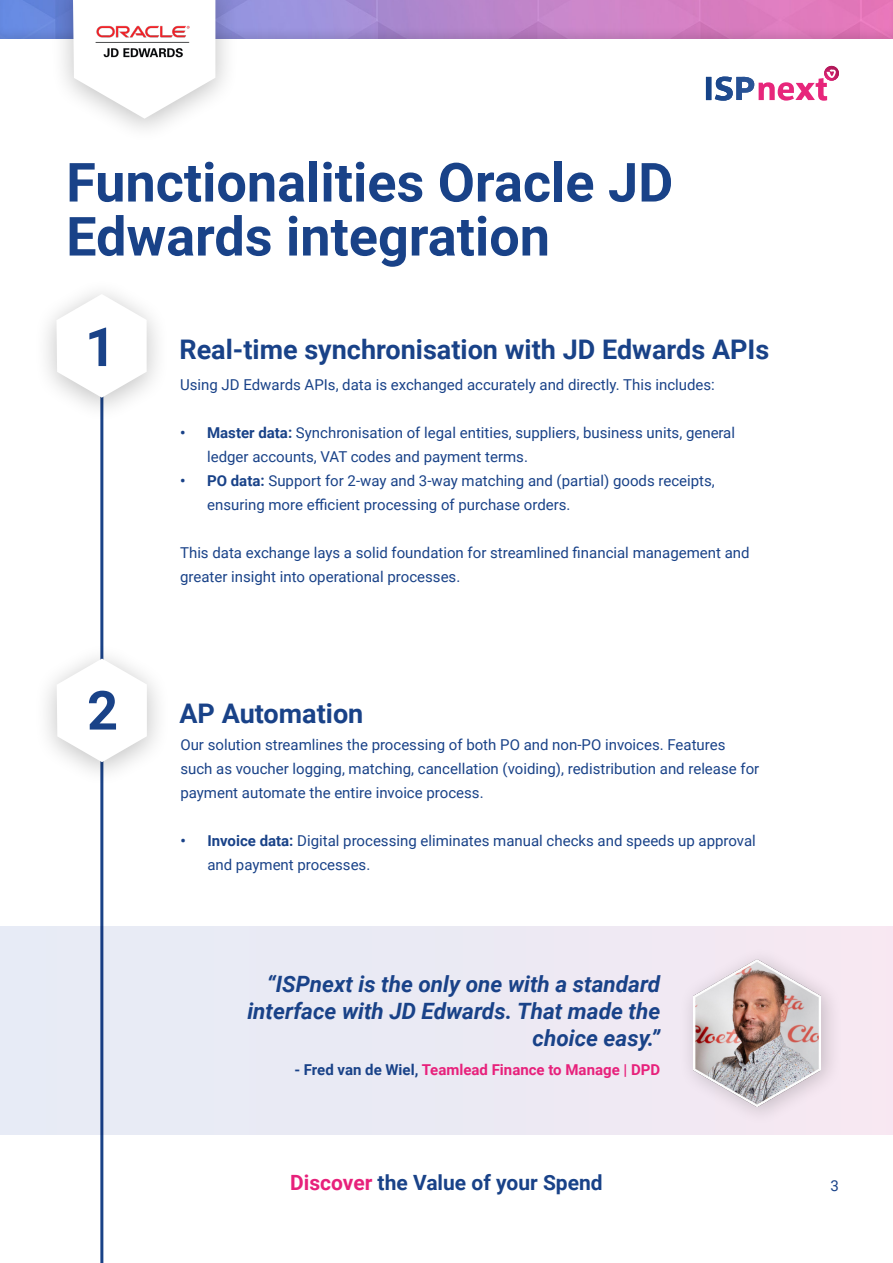
<style>
.page{position:relative;width:893px;height:1263px;background:#fff}
.page>*{position:absolute;margin:0;border:0;box-sizing:border-box;transform-origin:0 0}
.t1{font:700 54px/54px "Roboto";color:#194288}
.t2{font:700 27px "Roboto";color:#194288}
.t3{font:italic 700 22.5px/27px "Roboto";color:#194288;text-align:right}
.t4{font:700 21px "Roboto";color:#194288}
.t5{font:15px/24px "Roboto";color:#194288}
.t6{font:700 15px "Roboto";color:#e7217b}
.s1{font-weight:700}
.s2{color:#194288}
.s3{color:#e7217b}
</style>
<div class="page">
<hr style="left:100px;top:340px;width:3px;height:923px;background:#1a4287">
<div style="left:0;top:0;width:893px;height:41px;background:#000;opacity:.1"></div>
<div style="left:824px;top:66px;width:15px;height:15px;background:#b6185c;border-radius:7px"></div>
<svg style="left:706px;top:69px;width:130px;height:32px"></svg>
<div style="left:49px;top:0;width:190px;height:145px;background:#000;opacity:.25"></div>
<svg style="left:73px;top:0;width:142px;height:119px"></svg>
<div style="left:33px;top:277px;width:138px;height:147px;background:#000;opacity:.25"></div>
<svg style="left:56px;top:294px;width:91px;height:104px"></svg>
<div style="left:33px;top:641px;width:138px;height:147px;background:#000;opacity:.25"></div>
<svg style="left:57px;top:658px;width:90px;height:104px"></svg>
<div style="left:0;top:927px;width:893px;height:207px;background:linear-gradient(to right,#e2e9f4,#f6e9f2)"></div>
<div style="left:677px;top:946px;width:166px;height:180px;background:#000;opacity:.2"></div>
<img style="left:693px;top:959px;width:128px;height:147px">
<img style="left:96px;top:1px;width:94px;height:88px">
<h1 class="t1" style="left:66px;top:153px;width:609px">Functionalities Oracle JD<br>Edwards integration</h1>
<h1 class="t1" style="left:85px;top:318px;width:32px">1</h1>
<h1 class="t1" style="left:87px;top:681px;width:32px">2</h1>
<h2 class="t2" style="left:179px;top:331px;width:591px">Real-time synchronisation with JD Edwards APIs</h2>
<p class="t5" style="left:180px;top:372px;width:536px">Using JD Edwards APIs, data is exchanged accurately and directly. This includes:</p>
<p class="t5" style="left:207px;top:420px;width:529px;text-indent:-27px"><span class="s1">• Master data:</span> Synchronisation of legal entities, suppliers, business units, general ledger accounts, VAT codes and payment terms.</p>
<p class="t5" style="left:207px;top:468px;width:509px;text-indent:-27px"><span class="s1">• PO data:</span> Support for 2-way and 3-way matching and (partial) goods receipts, ensuring more efficient processing of purchase orders.</p>
<p class="t5" style="left:180px;top:540px;width:571px">This data exchange lays a solid foundation for streamlined financial management and greater insight into operational processes.</p>
<h2 class="t2" style="left:179px;top:695px;width:185px">AP Automation</h2>
<p class="t5" style="left:180px;top:732px;width:580px">Our solution streamlines the processing of both PO and non-PO invoices. Features such as voucher logging, matching, cancellation (voiding), redistribution and release for payment automate the entire invoice process.</p>
<p class="t5" style="left:207px;top:828px;width:550px;text-indent:-27px"><span class="s1">• Invoice data:</span> Digital processing eliminates manual checks and speeds up approval and payment processes.</p>
<h3 class="t3" style="left:247px;top:970px;width:414px">“ISPnext is the only one with a standard interface with JD Edwards. That made the choice easy.”</h3>
<p class="t6" style="left:294px;top:1059px;width:367px"><span class="s2">- Fred van de Wiel,</span> Teamlead Finance to Manage | DPD</p>
<h3 class="t4" style="left:290px;top:1168px;width:314px"><span class="s3">Discover</span> the Value of your Spend</h3>
<p class="t5" style="left:830px;top:1173px;width:10px">3</p>
</div>
